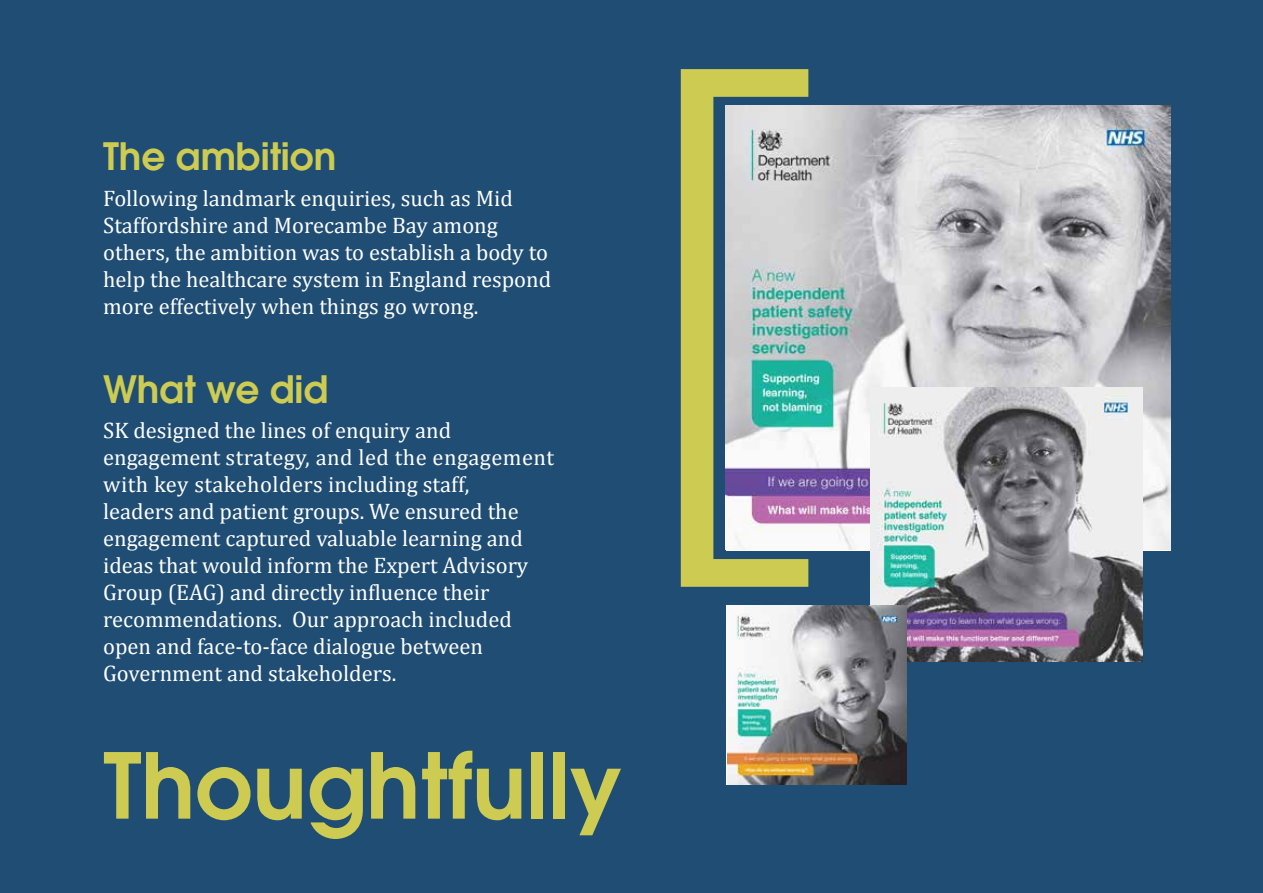
<style>
.page{position:relative;width:1263px;height:893px;background:#1f4d74}
.page>*{position:absolute;margin:0;border:0;box-sizing:border-box;transform-origin:0 0}
.t1{font:600 90px "Avant Garde";color:#cdcb51}
.t2{font:600 37.5px "Avant Garde";color:#cdcb51}
.t3{font:22.5px/27px "Cambria";color:#fff}
</style>
<div class="page">
<img style="left:808px;top:105px;width:363px;height:445px">
<img style="left:871px;top:387px;width:272px;height:275px">
<img style="left:727px;top:605px;width:180px;height:180px">
<svg style="left:681px;top:69px;width:127px;height:518px"></svg>
<h2 class="t2" style="left:103px;top:132px;width:235px">The ambition</h2>
<p class="t3" style="left:103px;top:185px;width:450px">Following landmark enquiries, such as Mid Staffordshire and Morecambe Bay among others, the ambition was to establish a body to help the healthcare system in England respond more effectively when things go wrong.</p>
<h2 class="t2" style="left:103px;top:365px;width:227px">What we did</h2>
<p class="t3" style="left:103px;top:417px;width:452px">SK designed the lines of enquiry and engagement strategy, and led the engagement with key stakeholders including staff,<br>leaders and patient groups. We ensured the engagement captured valuable learning and ideas that would inform the Expert Advisory Group (EAG) and directly influence their recommendations. Our approach included open and face-to-face dialogue between Government and stakeholders.</p>
<h1 class="t1" style="left:103px;top:727px;width:520px">Thoughtfully</h1>
</div>
